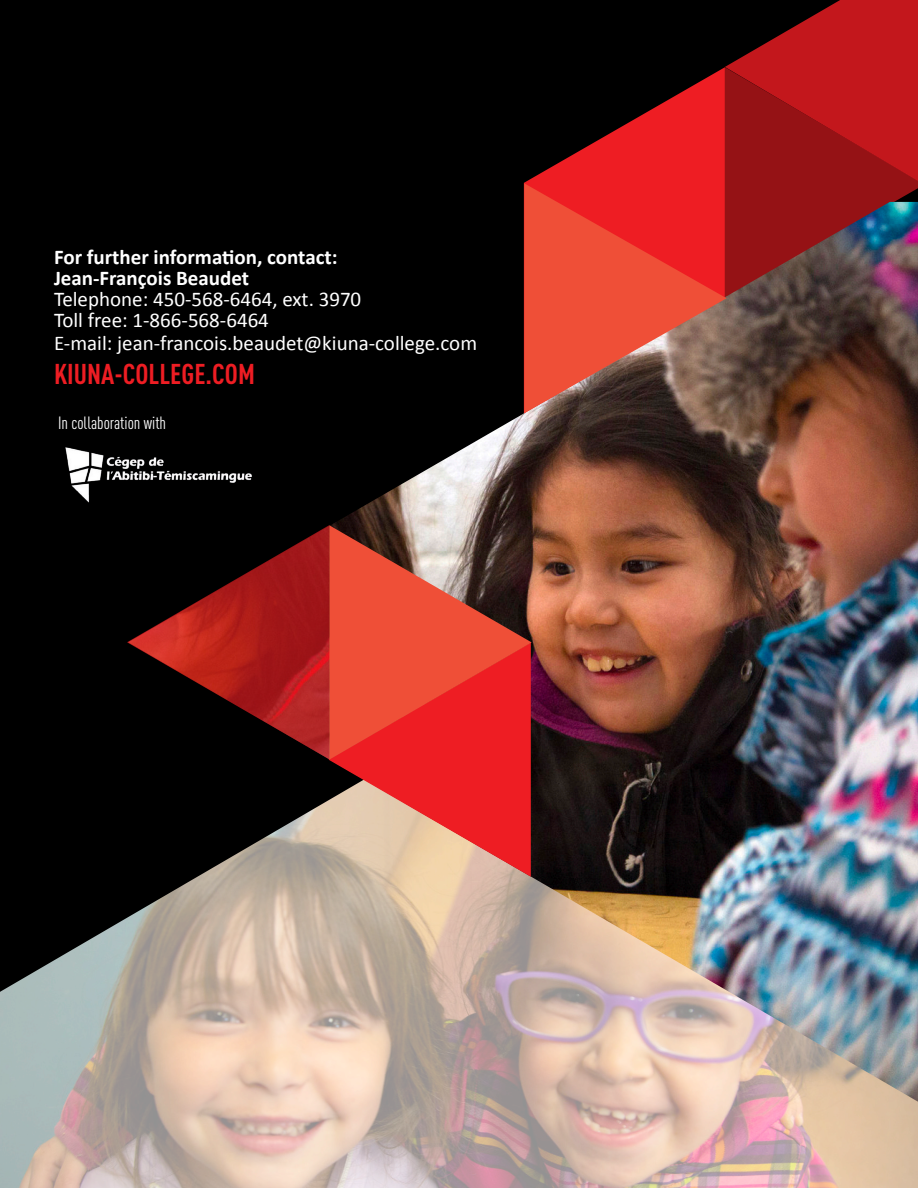
<style>
.page{position:relative;width:918px;height:1188px;background:#fff}
.page>*{position:absolute;margin:0;border:0;box-sizing:border-box;transform-origin:0 0}
.t1{font:700 condensed 28.2px "DIN Pro";color:#ee1d23}
.t2{font:21px "Calibri";color:#fff}
.t3{font:700 21px "Calibri";color:#fff}
.t4{font:condensed 17.55px "DIN Pro";color:#fff}
</style>
<div class="page">
<img style="left:0;top:992px;width:918px;height:196px">
<div style="left:0;top:0;width:725px;height:992px;background:#000"></div>
<svg style="left:725px;top:0;width:193px;height:67px;background:#881013"></svg>
<svg style="left:725px;top:67px;width:193px;height:135px;background:#a71317"></svg>
<svg style="left:524px;top:67px;width:201px;height:116px;background:#760e11"></svg>
<img style="left:128px;top:202px;width:790px;height:900px">
<svg style="left:127px;top:525px;width:202px;height:234px;background:#570f0e"></svg>
<svg style="left:328px;top:642px;width:203px;height:235px;background:#e06c61"></svg>
<svg style="left:329px;top:525px;width:203px;height:235px;background:#cc4438"></svg>
<svg style="left:524px;top:183px;width:203px;height:230px;background:#cf4638"></svg>
<img style="left:54px;top:434px;width:221px;height:77px">
<p class="t3" style="left:54px;top:244px;width:285px">For further information, contact:</p>
<p class="t3" style="left:54px;top:265px;width:197px">Jean-François Beaudet</p>
<p class="t2" style="left:54px;top:286px;width:309px">Telephone: 450-568-6464, ext. 3970</p>
<p class="t2" style="left:54px;top:307px;width:216px">Toll free: 1-866-568-6464</p>
<p class="t2" style="left:54px;top:329px;width:425px">E-mail: jean-francois.beaudet@kiuna-college.com</p>
<p class="t1" style="left:54px;top:352px;width:202px">KIUNA-COLLEGE.COM</p>
<p class="t4" style="left:58px;top:411px;width:110px">In collaboration with</p>
</div>
